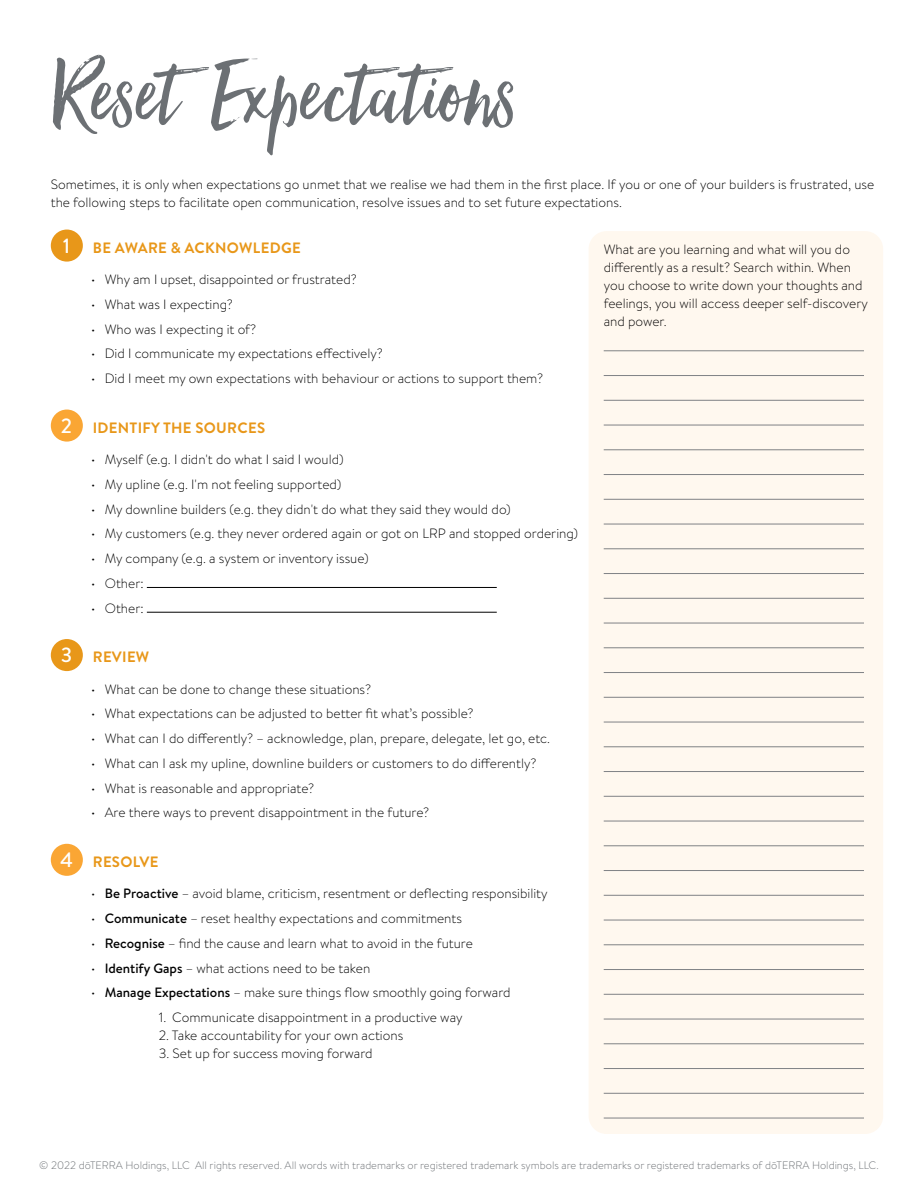
<style>
.page{position:relative;width:918px;height:1188px;background:#fff}
.page>*{position:absolute;margin:0;border:0;box-sizing:border-box;transform-origin:0 0}
.t1{font:112.5px "Hello Beautiful";color:#6c7074}
.t2{font:700 15px "Brandon Text";letter-spacing:.02em;color:#e89719}
.t3{font:300 13.5px/18px "Brandon Text";color:#000}
.t4{font:300 10.8px "Brandon Text";color:#6c7074}
.s1{font-weight:500;font-size:20.55px;color:#fff}
.s2{font-weight:500}
</style>
<div class="page">
<div style="left:51px;top:230px;width:32px;height:32px;background:#e89719;border-radius:50%"></div>
<div style="left:51px;top:410px;width:32px;height:32px;background:#faa634;border-radius:50%"></div>
<hr style="left:147px;top:587px;width:350px;height:1px;background:#000">
<hr style="left:147px;top:612px;width:350px;height:1px;background:#000">
<div style="left:51px;top:639px;width:32px;height:32px;background:#e89719;border-radius:50%"></div>
<div style="left:51px;top:844px;width:32px;height:32px;background:#faa634;border-radius:50%"></div>
<div style="left:589px;top:231px;width:294px;height:903px;background:#fff8ef;border-radius:18px"></div>
<hr style="left:604px;top:350px;width:260px;height:1px;background:#808285">
<hr style="left:604px;top:375px;width:260px;height:1px;background:#808285">
<hr style="left:604px;top:400px;width:260px;height:1px;background:#808285">
<hr style="left:604px;top:425px;width:260px;height:1px;background:#808285">
<hr style="left:604px;top:449px;width:260px;height:1px;background:#808285">
<hr style="left:604px;top:474px;width:260px;height:1px;background:#808285">
<hr style="left:604px;top:499px;width:260px;height:1px;background:#808285">
<hr style="left:604px;top:524px;width:260px;height:1px;background:#808285">
<hr style="left:604px;top:548px;width:260px;height:1px;background:#808285">
<hr style="left:604px;top:573px;width:260px;height:1px;background:#808285">
<hr style="left:604px;top:598px;width:260px;height:1px;background:#808285">
<hr style="left:604px;top:623px;width:260px;height:1px;background:#808285">
<hr style="left:604px;top:647px;width:260px;height:1px;background:#808285">
<hr style="left:604px;top:672px;width:260px;height:1px;background:#808285">
<hr style="left:604px;top:697px;width:260px;height:1px;background:#808285">
<hr style="left:604px;top:722px;width:260px;height:1px;background:#808285">
<hr style="left:604px;top:746px;width:260px;height:1px;background:#808285">
<hr style="left:604px;top:771px;width:260px;height:1px;background:#808285">
<hr style="left:604px;top:796px;width:260px;height:1px;background:#808285">
<hr style="left:604px;top:821px;width:260px;height:1px;background:#808285">
<hr style="left:604px;top:845px;width:260px;height:1px;background:#808285">
<hr style="left:604px;top:870px;width:260px;height:1px;background:#808285">
<hr style="left:604px;top:895px;width:260px;height:1px;background:#808285">
<hr style="left:604px;top:920px;width:260px;height:1px;background:#808285">
<hr style="left:604px;top:944px;width:260px;height:1px;background:#808285">
<hr style="left:604px;top:969px;width:260px;height:1px;background:#808285">
<hr style="left:604px;top:994px;width:260px;height:1px;background:#808285">
<hr style="left:604px;top:1019px;width:260px;height:1px;background:#808285">
<hr style="left:604px;top:1043px;width:260px;height:1px;background:#808285">
<hr style="left:604px;top:1068px;width:260px;height:1px;background:#808285">
<hr style="left:604px;top:1093px;width:260px;height:1px;background:#808285">
<hr style="left:604px;top:1118px;width:260px;height:1px;background:#808285">
<h1 class="t1" style="left:51px;top:30px;width:467px">Reset Expectations</h1>
<p class="t3" style="left:51px;top:175px;width:825px">Sometimes, it is only when expectations go unmet that we realise we had them in the first place. If you or one of your builders is frustrated, use the following steps to facilitate open communication, resolve issues and to set future expectations.</p>
<p class="t3" style="left:604px;top:240px;width:266px">What are you learning and what will you do differently as a result? Search within. When you choose to write down your thoughts and feelings, you will access deeper self-discovery and power.</p>
<p class="t2" style="left:63px;top:237px;width:239px"><span class="s1">1</span> BE AWARE &amp; ACKNOWLEDGE</p>
<p class="t3" style="left:91px;top:270px;width:267px">• Why am I upset, disappointed or frustrated?</p>
<p class="t3" style="left:91px;top:295px;width:143px">• What was I expecting?</p>
<p class="t3" style="left:91px;top:319px;width:167px">• Who was I expecting it of?</p>
<p class="t3" style="left:91px;top:344px;width:293px">• Did I communicate my expectations effectively?</p>
<p class="t3" style="left:91px;top:369px;width:454px">• Did I meet my own expectations with behaviour or actions to support them?</p>
<p class="t2" style="left:61px;top:417px;width:206px"><span class="s1">2</span> IDENTIFY THE SOURCES</p>
<p class="t3" style="left:91px;top:450px;width:254px">• Myself (e.g. I didn't do what I said I would)</p>
<p class="t3" style="left:91px;top:475px;width:252px">• My upline (e.g. I'm not feeling supported)</p>
<p class="t3" style="left:91px;top:499px;width:421px">• My downline builders (e.g. they didn't do what they said they would do)</p>
<p class="t3" style="left:91px;top:524px;width:488px">• My customers (e.g. they never ordered again or got on LRP and stopped ordering)</p>
<p class="t3" style="left:91px;top:549px;width:279px">• My company (e.g. a system or inventory issue)</p>
<p class="t3" style="left:91px;top:574px;width:54px">• Other:</p>
<p class="t3" style="left:91px;top:598px;width:54px">• Other:</p>
<p class="t2" style="left:61px;top:646px;width:90px"><span class="s1">3</span> REVIEW</p>
<p class="t3" style="left:91px;top:679px;width:281px">• What can be done to change these situations?</p>
<p class="t3" style="left:91px;top:704px;width:384px">• What expectations can be adjusted to better fit what’s possible?</p>
<p class="t3" style="left:91px;top:729px;width:460px">• What can I do differently? – acknowledge, plan, prepare, delegate, let go, etc.</p>
<p class="t3" style="left:91px;top:754px;width:447px">• What can I ask my upline, downline builders or customers to do differently?</p>
<p class="t3" style="left:91px;top:778px;width:225px">• What is reasonable and appropriate?</p>
<p class="t3" style="left:91px;top:803px;width:340px">• Are there ways to prevent disappointment in the future?</p>
<p class="t2" style="left:60px;top:851px;width:100px"><span class="s1">4</span> RESOLVE</p>
<p class="t3" style="left:91px;top:884px;width:458px">• <span class="s2">Be Proactive</span> – avoid blame, criticism, resentment or deflecting responsibility</p>
<p class="t3" style="left:91px;top:909px;width:372px">• <span class="s2">Communicate</span> – reset healthy expectations and commitments</p>
<p class="t3" style="left:91px;top:934px;width:383px">• <span class="s2">Recognise</span> – find the cause and learn what to avoid in the future</p>
<p class="t3" style="left:91px;top:958px;width:281px">• <span class="s2">Identify Gaps</span> – what actions need to be taken</p>
<p class="t3" style="left:91px;top:983px;width:421px">• <span class="s2">Manage Expectations</span> – make sure things flow smoothly going forward</p>
<p class="t3" style="left:159px;top:1008px;width:305px">1. Communicate disappointment in a productive way</p>
<p class="t3" style="left:159px;top:1026px;width:246px">2. Take accountability for your own actions</p>
<p class="t3" style="left:159px;top:1044px;width:215px">3. Set up for success moving forward</p>
<p class="t4" style="left:39px;top:1158px;width:841px">© 2022 dōTERRA Holdings, LLC All rights reserved. All words with trademarks or registered trademark symbols are trademarks or registered trademarks of dōTERRA Holdings, LLC.</p>
</div>
